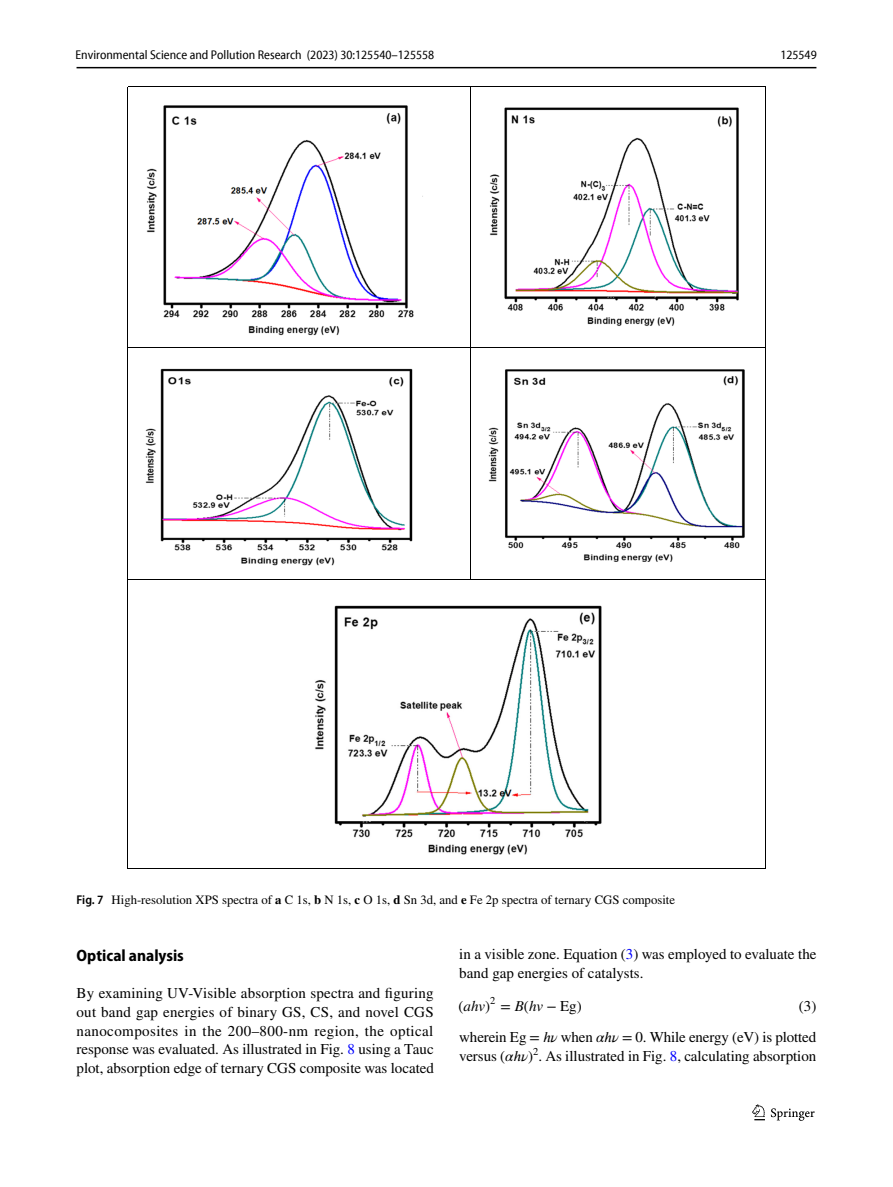
<style>
.page{position:relative;width:893px;height:1187px;background:#fff}
.page>*{position:absolute;margin:0;border:0;box-sizing:border-box;transform-origin:0 0}
.t1{font:700 semi-condensed 16.5px "Myriad Pro";color:#000}
.t2{font:15px/18.8px "STIX";color:#000}
.t3{font:15px "STIX Math Regular 3";color:#000}
.t4{font:12.75px "STIX";color:#000}
.t5{font:semi-condensed 12.75px "Myriad Pro Unic";color:#000}
.s1{font-family:"Myriad Pro";font-weight:600;font-stretch:semi-condensed}
.s2{font-weight:700}
.s3{color:#00f}
.s4{font-family:"STIX General Italic 3"}
.s5{font-style:italic}
</style>
<div class="page">
<hr style="left:77px;top:67px;width:739px;height:1px;background:#000">
<img style="left:145px;top:105px;width:599px;height:749px">
<hr style="left:128px;top:87px;width:342px;height:1px;background:#000">
<hr style="left:459px;top:87px;width:306px;height:1px;background:#000">
<hr style="left:128px;top:87px;width:1px;height:260px;background:#000">
<hr style="left:470px;top:87px;width:1px;height:260px;background:#000">
<hr style="left:765px;top:87px;width:1px;height:260px;background:#000">
<hr style="left:128px;top:347px;width:342px;height:1px;background:#000">
<hr style="left:459px;top:347px;width:306px;height:1px;background:#000">
<hr style="left:128px;top:348px;width:1px;height:231px;background:#000">
<hr style="left:470px;top:348px;width:1px;height:231px;background:#000">
<hr style="left:765px;top:348px;width:1px;height:231px;background:#000">
<hr style="left:128px;top:579px;width:637px;height:1px;background:#000">
<hr style="left:128px;top:579px;width:1px;height:289px;background:#000">
<hr style="left:128px;top:868px;width:637px;height:1px;background:#000">
<hr style="left:765px;top:579px;width:1px;height:289px;background:#000">
<svg style="left:752px;top:1104px;width:13px;height:16px"></svg>
<svg style="left:771px;top:1108px;width:44px;height:12px"></svg>
<p class="t5" style="left:76px;top:50px;width:360px">Environmental Science and Pollution Research (2023) 30:125540–125558</p>
<p class="t5" style="left:780px;top:50px;width:38px">125549</p>
<p class="t4" style="left:77px;top:890px;width:600px"><span class="s1">Fig. 7</span> High-resolution XPS spectra of <span class="s2">a</span> C 1s, <span class="s2">b</span> N 1s, <span class="s2">c</span> O 1s, <span class="s2">d</span> Sn 3d, and <span class="s2">e</span> Fe 2p spectra of ternary CGS composite</p>
<p class="t1" style="left:77px;top:945px;width:109px">Optical analysis</p>
<p class="t2" style="left:77px;top:984px;width:359px;text-align:justify">By examining UV-Visible absorption spectra and figuring out band gap energies of binary GS, CS, and novel CGS nanocomposites in the 200–800-nm region, the optical response was evaluated. As illustrated in Fig. <span class="s3">8</span> using a Tauc plot, absorption edge of ternary CGS composite was located</p>
<p class="t2" style="left:459px;top:946px;width:359px">in a visible zone. Equation (<span class="s3">3</span>) was employed to evaluate the band gap energies of catalysts.</p>
<p class="t3" style="left:458px;top:999px;width:125px">(<span class="s4">ahv</span>)<sup>2</sup> = <span class="s4">B</span>(<span class="s4">hv</span> − Eg)</p>
<p class="t2" style="left:799px;top:997px;width:19px">(3)</p>
<p class="t2" style="left:459px;top:1028px;width:359px">wherein Eg = <span class="s5">ℎν</span> when <span class="s5">αℎν</span> = 0. While energy (eV) is plotted versus (<span class="s5">αℎν</span>)<sup>2</sup>. As illustrated in Fig. <span class="s3">8</span>, calculating absorption</p>
</div>
